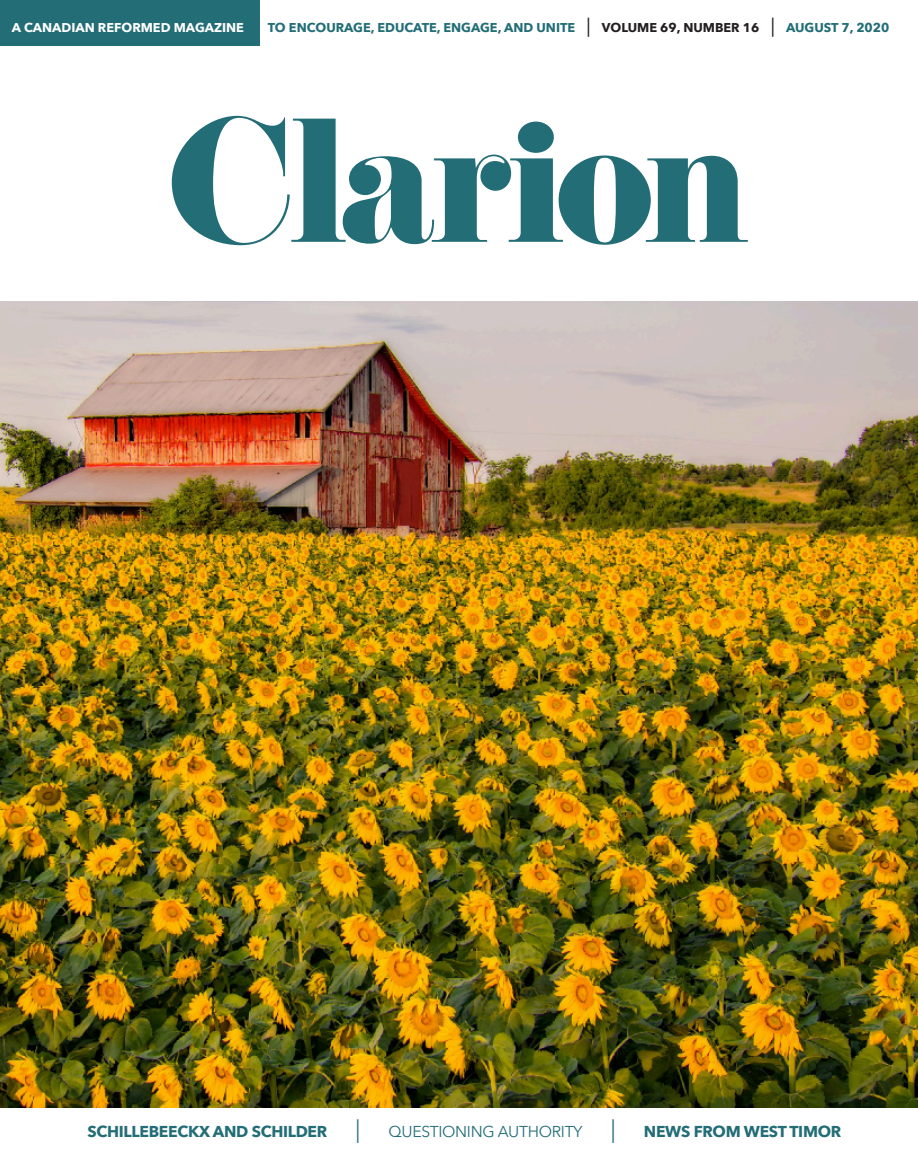
<style>
.page{position:relative;width:918px;height:1175px;background:#fff}
.page>*{position:absolute;margin:0;border:0;box-sizing:border-box;transform-origin:0 0}
.t1{font:700 15.75px "Avenir Next";letter-spacing:-.02em;color:#226d76}
.t2{font:700 12.75px "Avenir Next";color:#226d76}
.t3{font:700 12.75px "Avenir Next";color:#fff}
.s1{font-weight:600;font-size:19.2px;color:#231f20}
.s2{color:#231f20}
.s3{font-weight:500;font-size:23.7px}
.s4{font-weight:400}
</style>
<div class="page">
<img style="left:0;top:301px;width:918px;height:806px">
<svg style="left:172px;top:116px;width:576px;height:129px"></svg>
<div style="left:0;top:0;width:260px;height:46px;background:#226d76"></div>
<p class="t3" style="left:12px;top:17px;width:234px">A CANADIAN REFORMED MAGAZINE</p>
<p class="t2" style="left:268px;top:17px;width:623px">TO ENCOURAGE, EDUCATE, ENGAGE, AND UNITE <span class="s1">|</span> <span class="s2">VOLUME 69, NUMBER 16</span> <span class="s1">|</span> AUGUST 7, 2020</p>
<p class="t1" style="left:88px;top:1117px;width:755px">SCHILLEBEECKX AND SCHILDER <span class="s3">|</span> <span class="s4">QUESTIONING AUTHORITY</span> <span class="s3">|</span> NEWS FROM WEST TIMOR</p>
</div>
